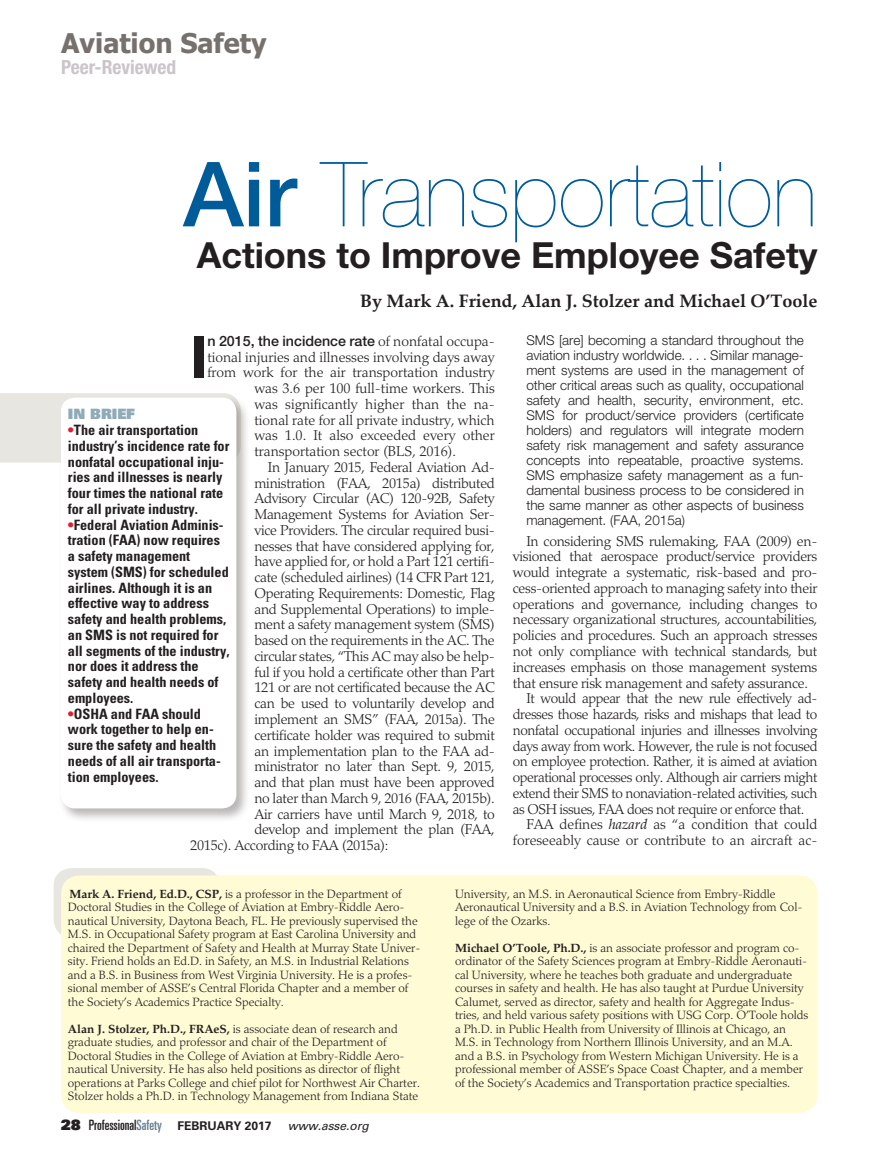
<style>
.page{position:relative;width:878px;height:1175px;background:#fff}
.page>*{position:absolute;margin:0;border:0;box-sizing:border-box;transform-origin:0 0}
.t1{font:200 90px "Helvetica Neue LT Std";color:#005c99}
.t2{font:700 58.35px "Helvetica Neue LT Std";color:#231f20}
.t3{font:700 36px "Helvetica Neue LT Std";color:#231f20}
.t4{font:700 27px "Tahoma";color:#76716d}
.t5{font:700 condensed 19.5px "Helvetica Neue LT Std";color:#cbc5c9}
.t6{font:700 18px "Palatino Linotype";color:#231f20}
.t7{font:300 14.25px "Palatino LT Std";letter-spacing:-.02em;color:#231f20}
.t8{font:700 condensed 14.25px/15.8px "Univers LT Std";color:#231f20}
.t9{font:300 14.25px "Palatino LT Std";color:#231f20}
.t10{font:ultra-condensed 14.25px "Univers LT Std";color:#231f20}
.t11{font:500 14.25px "Helvetica Neue LT Std";color:#231f20}
.t12{font:14.25px "Univers LT Std X Black";color:#90abb8}
.t13{font:300 13.5px/15px "Helvetica Neue LT Std";color:#231f20;text-align:justify}
.t14{font:300 12px/13.5px "Palatino LT Std";color:#231f20}
.s1{font-weight:500}
.s2{font-family:"Palatino LT Std";font-weight:300}
.s3{color:#e11e30}
.s4{font-weight:400;font-style:italic}
.s5{font-weight:700}
.s6{font-family:"Univers LT Std X Black";font-stretch:normal}
.s7{color:#657c91}
.s8{font-weight:700;font-stretch:normal;font-size:12px}
.s9{font-style:italic;font-stretch:normal;font-size:12px}
</style>
<div class="page">
<div style="left:54px;top:868px;width:166px;height:69px;background:#e8e6e1;border-radius:18px"></div>
<div style="left:61px;top:875px;width:756px;height:237px;background:#fffbd5;border-radius:18px"></div>
<div style="left:0;top:393px;width:231px;height:69px;background:#e8e6e1"></div>
<div style="left:59px;top:395px;width:191px;height:427px;background:#76716d;opacity:.5"></div>
<div style="left:61px;top:397px;width:175px;height:411px;background:#fff;border-radius:14px"></div>
<h3 class="t4" style="left:61px;top:24px;width:207px">Aviation Safety</h3>
<h3 class="t5" style="left:61px;top:55px;width:116px">Peer-Reviewed</h3>
<h1 class="t1" style="left:183px;top:142px;width:635px"><span class="s1">Air</span> Transportation</h1>
<h3 class="t3" style="left:197px;top:233px;width:622px">Actions to Improve Employee Safety</h3>
<p class="t6" style="left:360px;top:288px;width:459px">By Mark A. Friend, Alan J. Stolzer and Michael O’Toole</p>
<h2 class="t2" style="left:190px;top:320px;width:19px">I</h2>
<p class="t11" style="left:207px;top:332px;width:289px">n 2015, the incidence rate <span class="s2">of nonfatal occupa-</span></p>
<p class="t9" style="left:207px;top:348px;width:289px">tional injuries and illnesses involving days away</p>
<p class="t9" style="left:207px;top:364px;width:289px">from work for the air transportation industry</p>
<p class="t9" style="left:254px;top:380px;width:242px">was 3.6 per 100 full-time workers. This</p>
<p class="t9" style="left:254px;top:396px;width:242px">was significantly higher than the na-</p>
<p class="t9" style="left:254px;top:411px;width:242px">tional rate for all private industry, which</p>
<p class="t9" style="left:254px;top:427px;width:242px">was 1.0. It also exceeded every other</p>
<p class="t9" style="left:254px;top:443px;width:203px">transportation sector (BLS, 2016).</p>
<p class="t7" style="left:268px;top:459px;width:228px">In January 2015, Federal Aviation Ad-</p>
<p class="t7" style="left:254px;top:474px;width:242px">ministration (FAA, 2015a) distributed</p>
<p class="t7" style="left:254px;top:490px;width:242px">Advisory Circular (AC) 120-92B, Safety</p>
<p class="t7" style="left:254px;top:506px;width:242px">Management Systems for Aviation Ser-</p>
<p class="t7" style="left:254px;top:522px;width:242px">vice Providers. The circular required busi-</p>
<p class="t7" style="left:254px;top:537px;width:242px">nesses that have considered applying for,</p>
<p class="t7" style="left:254px;top:553px;width:242px">have applied for, or hold a Part 121 certifi-</p>
<p class="t7" style="left:254px;top:569px;width:242px">cate (scheduled airlines) (14 CFR Part 121,</p>
<p class="t7" style="left:254px;top:585px;width:242px">Operating Requirements: Domestic, Flag</p>
<p class="t7" style="left:254px;top:600px;width:242px">and Supplemental Operations) to imple-</p>
<p class="t7" style="left:254px;top:616px;width:242px">ment a safety management system (SMS)</p>
<p class="t7" style="left:254px;top:632px;width:242px">based on the requirements in the AC. The</p>
<p class="t7" style="left:254px;top:648px;width:242px">circular states, “This AC may also be help-</p>
<p class="t7" style="left:254px;top:663px;width:242px">ful if you hold a certificate other than Part</p>
<p class="t7" style="left:254px;top:679px;width:242px">121 or are not certificated because the AC</p>
<p class="t7" style="left:254px;top:695px;width:242px">can be used to voluntarily develop and</p>
<p class="t7" style="left:254px;top:711px;width:242px">implement an SMS” (FAA, 2015a). The</p>
<p class="t7" style="left:254px;top:726px;width:242px">certificate holder was required to submit</p>
<p class="t7" style="left:254px;top:742px;width:242px">an implementation plan to the FAA ad-</p>
<p class="t7" style="left:254px;top:758px;width:242px">ministrator no later than Sept. 9, 2015,</p>
<p class="t7" style="left:254px;top:774px;width:242px">and that plan must have been approved</p>
<p class="t7" style="left:254px;top:789px;width:242px">no later than March 9, 2016 (FAA, 2015b).</p>
<p class="t7" style="left:254px;top:805px;width:242px">Air carriers have until March 9, 2018, to</p>
<p class="t7" style="left:254px;top:821px;width:242px">develop and implement the plan (FAA,</p>
<p class="t7" style="left:190px;top:837px;width:200px">2015c). According to FAA (2015a):</p>
<p class="t12" style="left:68px;top:405px;width:69px">IN BRIEF</p>
<p class="t8" style="left:68px;top:422px;width:163px"><span class="s3">•</span>The air transportation industry’s incidence rate for nonfatal occupational inju&shy;ries and illnesses is nearly four times the national rate for all private industry.</p>
<p class="t8" style="left:68px;top:516px;width:163px"><span class="s3">•</span>Federal Aviation Adminis&shy;tration (FAA) now requires a safety management system (SMS) for scheduled airlines. Although it is an effective way to address safety and health problems, an SMS is not required for all segments of the industry, nor does it address the safety and health needs of employees.</p>
<p class="t8" style="left:68px;top:705px;width:154px"><span class="s3">•</span>OSHA and FAA should work together to help en&shy;sure the safety and health needs of all air transporta&shy;tion employees.</p>
<p class="t13" style="left:526px;top:333px;width:279px">SMS [are] becoming a standard throughout the aviation industry worldwide. . . . Similar manage&shy;ment systems are used in the management of other critical areas such as quality, occupational safety and health, security, environment, etc.<br>SMS for product/service providers (certificate holders) and regulators will integrate modern safety risk management and safety assurance concepts into repeatable, proactive systems.<br>SMS emphasize safety management as a fun&shy;damental business process to be considered in the same manner as other aspects of business management. (FAA, 2015a)</p>
<p class="t7" style="left:526px;top:532px;width:292px">In considering SMS rulemaking, FAA (2009) en-</p>
<p class="t7" style="left:513px;top:548px;width:306px">visioned that aerospace product/service providers</p>
<p class="t7" style="left:513px;top:564px;width:306px">would integrate a systematic, risk-based and pro-</p>
<p class="t7" style="left:513px;top:580px;width:306px">cess-oriented approach to managing safety into their</p>
<p class="t7" style="left:513px;top:595px;width:306px">operations and governance, including changes to</p>
<p class="t7" style="left:513px;top:611px;width:306px">necessary organizational structures, accountabilities,</p>
<p class="t7" style="left:513px;top:627px;width:306px">policies and procedures. Such an approach stresses</p>
<p class="t7" style="left:513px;top:643px;width:306px">not only compliance with technical standards, but</p>
<p class="t7" style="left:513px;top:658px;width:306px">increases emphasis on those management systems</p>
<p class="t7" style="left:513px;top:674px;width:297px">that ensure risk management and safety assurance.</p>
<p class="t7" style="left:526px;top:690px;width:292px">It would appear that the new rule effectively ad-</p>
<p class="t7" style="left:513px;top:706px;width:306px">dresses those hazards, risks and mishaps that lead to</p>
<p class="t7" style="left:513px;top:721px;width:306px">nonfatal occupational injuries and illnesses involving</p>
<p class="t7" style="left:513px;top:737px;width:306px">days away from work. However, the rule is not focused</p>
<p class="t7" style="left:513px;top:753px;width:306px">on employee protection. Rather, it is aimed at aviation</p>
<p class="t7" style="left:513px;top:769px;width:306px">operational processes only. Although air carriers might</p>
<p class="t7" style="left:513px;top:784px;width:306px">extend their SMS to nonaviation-related activities, such</p>
<p class="t7" style="left:513px;top:800px;width:293px">as OSH issues, FAA does not require or enforce that.</p>
<p class="t9" style="left:526px;top:816px;width:292px">FAA defines <span class="s4">hazard</span> as “a condition that could</p>
<p class="t9" style="left:513px;top:832px;width:306px">foreseeably cause or contribute to an aircraft ac-</p>
<p class="t14" style="left:68px;top:887px;width:354px"><span class="s5">Mark A. Friend, Ed.D., CSP,</span> is a professor in the Department of Doctoral Studies in the College of Aviation at Embry-Riddle Aero&shy;nautical University, Daytona Beach, FL. He previously supervised the M.S. in Occupational Safety program at East Carolina University and chaired the Department of Safety and Health at Murray State Univer&shy;sity. Friend holds an Ed.D. in Safety, an M.S. in Industrial Relations and a B.S. in Business from West Virginia University. He is a profes&shy;sional member of ASSE’s Central Florida Chapter and a member of the Society’s Academics Practice Specialty.</p>
<p class="t14" style="left:68px;top:1022px;width:353px"><span class="s5">Alan J. Stolzer, Ph.D., FRAeS,</span> is associate dean of research and graduate studies, and professor and chair of the Department of Doctoral Studies in the College of Aviation at Embry-Riddle Aero&shy;nautical University. He has also held positions as director of flight operations at Parks College and chief pilot for Northwest Air Charter.<br>Stolzer holds a Ph.D. in Technology Management from Indiana State</p>
<p class="t10" style="left:61px;top:1116px;width:309px"><span class="s6">28</span> Professional<span class="s7">Safety</span> <span class="s8">FEBRUARY 2017</span> <span class="s9">www.asse.org</span></p>
<p class="t14" style="left:455px;top:887px;width:349px">University, an M.S. in Aeronautical Science from Embry-Riddle<br>Aeronautical University and a B.S. in Aviation Technology from Col&shy;lege of the Ozarks.</p>
<p class="t14" style="left:455px;top:941px;width:355px"><span class="s5">Michael O’Toole, Ph.D.,</span> is an associate professor and program co&shy;ordinator of the Safety Sciences program at Embry-Riddle Aeronauti&shy;cal University, where he teaches both graduate and undergraduate courses in safety and health. He has also taught at Purdue University Calumet, served as director, safety and health for Aggregate Indus&shy;tries, and held various safety positions with USG Corp. O’Toole holds a Ph.D. in Public Health from University of Illinois at Chicago, an M.S. in Technology from Northern Illinois University, and an M.A. and a B.S. in Psychology from Western Michigan University. He is a professional member of ASSE’s Space Coast Chapter, and a member of the Society’s Academics and Transportation practice specialties.</p>
</div>
